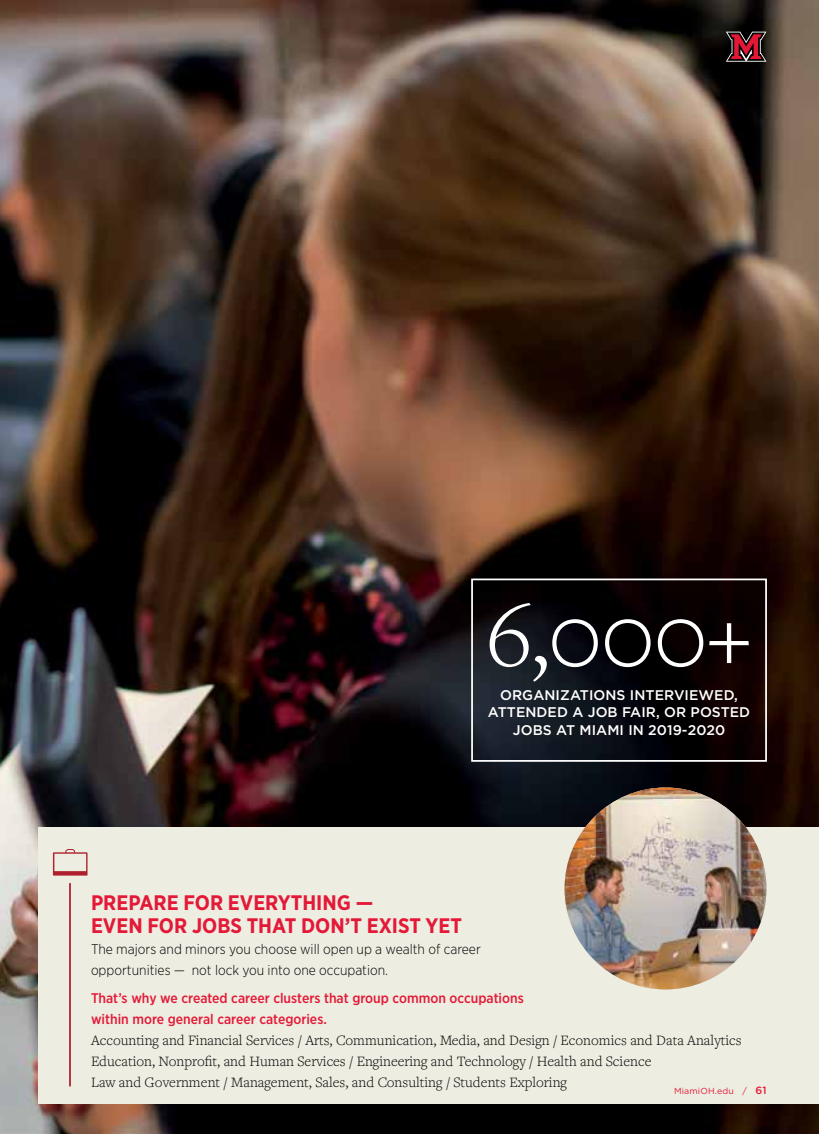
<style>
.page{position:relative;width:819px;height:1134px;background:#fff}
.page>*{position:absolute;margin:0;border:0;box-sizing:border-box;transform-origin:0 0}
.t1{font:300 96.25px "Freight Text Pro";color:#fff}
.t2{font:700 21px/22.8px "Gotham Narrow";color:#e31937}
.t3{font:300 14.88px "Freight Text Pro";color:#000}
.t4{font:300 14px/21px "Gotham Narrow";color:#000}
.t5{font:500 14px/21px "Gotham Narrow";color:#e31937}
.t6{font:500 14px/17.5px "Gotham";letter-spacing:.005em;color:#fff;text-align:center}
.t7{font:8.75px "Gotham";letter-spacing:.02em;color:#e31937}
.s1{font-family:"Gotham Rounded";font-weight:500;font-size:10.5px}
</style>
<div class="page">
<img style="left:0;top:0;width:819px;height:1134px">
<div style="left:38px;top:827px;width:781px;height:277px;background:#eeede2"></div>
<img style="left:565px;top:788px;width:201px;height:201px;border-radius:101px">
<hr style="left:69px;top:884px;width:2px;height:202px;background:#ad1f2b">
<div style="left:471px;top:579px;width:296px;height:183px;border:2px solid #fff"></div>
<svg style="left:726px;top:32px;width:41px;height:30px"></svg>
<svg style="left:53px;top:849px;width:35px;height:27px"></svg>
<p class="t1" style="left:486px;top:572px;width:268px">6,000+</p>
<p class="t6" style="left:488px;top:686px;width:264px">ORGANIZATIONS INTERVIEWED,<br>ATTENDED A JOB FAIR, OR POSTED<br>JOBS AT MIAMI IN 2019-2020</p>
<h4 class="t2" style="left:91px;top:891px;width:373px">PREPARE FOR EVERYTHING —<br>EVEN FOR JOBS THAT DON’T EXIST YET</h4>
<p class="t4" style="left:91px;top:938px;width:391px">The majors and minors you choose will open up a wealth of career opportunities — not lock you into one occupation.</p>
<p class="t5" style="left:91px;top:987px;width:434px">That’s why we created career clusters that group common occupations within more general career categories.</p>
<p class="t3" style="left:91px;top:1030px;width:652px">Accounting and Financial Services / Arts, Communication, Media, and Design / Economics and Data Analytics</p>
<p class="t3" style="left:91px;top:1051px;width:562px">Education, Nonprofit, and Human Services / Engineering and Technology / Health and Science</p>
<p class="t3" style="left:91px;top:1072px;width:478px">Law and Government / Management, Sales, and Consulting / Students Exploring</p>
<p class="t7" style="left:674px;top:1085px;width:94px">MiamiOH.edu / <span class="s1">61</span></p>
</div>
